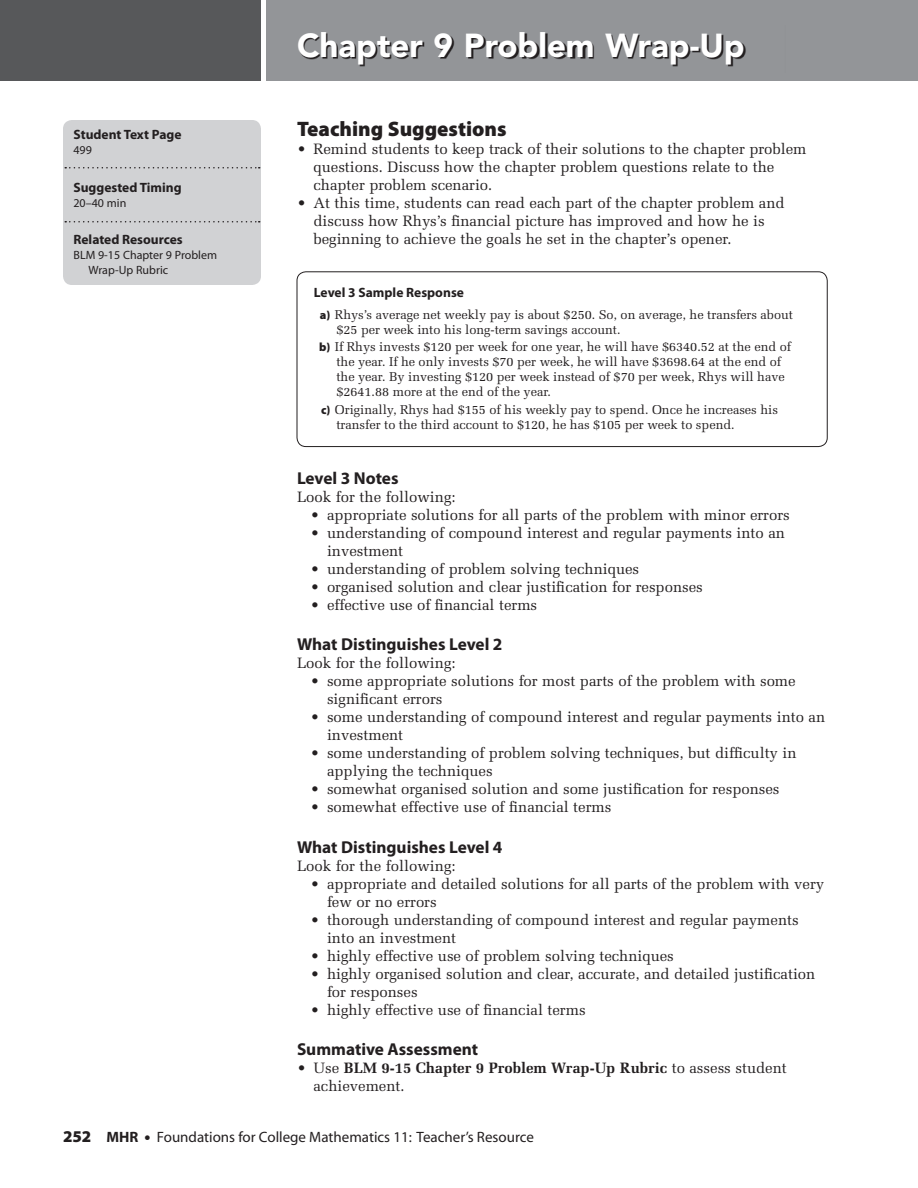
<style>
.page{position:relative;width:918px;height:1188px;background:#fff}
.page>*{position:absolute;margin:0;border:0;box-sizing:border-box;transform-origin:0 0}
.t1{font:900 33px "Avenir";color:#fff}
.t2{font:900 21px "Myriad Pro";color:#231f20}
.t3{font:700 17.25px "Myriad Pro";color:#231f20}
.t4{font:15px/18px "Melior";letter-spacing:-.005em;color:#231f20}
.t5{font:700 15px/18px "Melior";letter-spacing:-.005em;color:#231f20}
.t6{font:15px "Myriad";color:#231f20}
.t7{font:700 13.5px "Myriad Pro";color:#231f20}
.t8{font:12.75px/15px "Melior";letter-spacing:-.005em;color:#231f20}
.t9{font:12px/15px "Myriad Pro";color:#231f20}
.s1{font-family:"Myriad Pro";font-weight:900;font-size:12px}
.s2{font-weight:400}
.s3{font-family:"Myriad Pro";font-weight:900;font-size:16.5px}
.s4{font-weight:700}
</style>
<div class="page">
<div style="left:46px;top:0;width:872px;height:81px;background:#939598"></div>
<div style="left:63px;top:120px;width:198px;height:165px;background:#d1d2d4;border-radius:9px"></div>
<svg style="left:65px;top:167px;width:195px;height:2px"></svg>
<svg style="left:65px;top:221px;width:195px;height:2px"></svg>
<img style="left:299px;top:33px;width:447px;height:34px">
<div style="left:297px;top:271px;width:531px;height:176px;border:1px solid #231f20;border-radius:9px"></div>
<div style="left:261px;top:0;width:5px;height:81px;background:#fff"></div>
<div style="left:0;top:0;width:261px;height:81px;background:#57585a"></div>
<p class="t7" style="left:74px;top:126px;width:110px">Student Text Page</p>
<p class="t9" style="left:74px;top:142px;width:20px">499</p>
<p class="t7" style="left:74px;top:178px;width:110px">Suggested Timing</p>
<p class="t9" style="left:74px;top:195px;width:54px">20–40 min</p>
<p class="t7" style="left:74px;top:231px;width:111px">Related Resources</p>
<p class="t9" style="left:88px;top:247px;width:130px;text-indent:-15px">BLM 9-15 Chapter 9 Problem<br>Wrap-Up Rubric</p>
<h1 class="t1" style="left:297px;top:25px;width:449px">Chapter 9 Problem Wrap-Up</h1>
<h2 class="t2" style="left:297px;top:115px;width:211px">Teaching Suggestions</h2>
<p class="t4" style="left:314px;top:139px;width:495px;text-indent:-16px">• Remind students to keep track of their solutions to the chapter problem questions. Discuss how the chapter problem questions relate to the chapter problem scenario.</p>
<p class="t4" style="left:314px;top:193px;width:473px;text-indent:-16px">• At this time, students can read each part of the chapter problem and discuss how Rhys’s financial picture has improved and how he is beginning to achieve the goals he set in the chapter’s opener.</p>
<p class="t7" style="left:314px;top:284px;width:152px">Level 3 Sample Response</p>
<p class="t8" style="left:336px;top:307px;width:458px;text-indent:-16px"><span class="s1">a)</span> Rhys’s average net weekly pay is about $250. So, on average, he transfers about $25 per week into his long-term savings account.</p>
<p class="t8" style="left:336px;top:339px;width:456px;text-indent:-17px"><span class="s1">b)</span> If Rhys invests $120 per week for one year, he will have $6340.52 at the end of the year. If he only invests $70 per week, he will have $3698.64 at the end of the year. By investing $120 per week instead of $70 per week, Rhys will have $2641.88 more at the end of the year.</p>
<p class="t8" style="left:336px;top:402px;width:443px;text-indent:-15px"><span class="s1">c)</span> Originally, Rhys had $155 of his weekly pay to spend. Once he increases his transfer to the third account to $120, he has $105 per week to spend.</p>
<p class="t3" style="left:297px;top:467px;width:103px">Level 3 Notes</p>
<p class="t4" style="left:297px;top:487px;width:160px">Look for the following:</p>
<p class="t4" style="left:310px;top:505px;width:481px">• appropriate solutions for all parts of the problem with minor errors</p>
<p class="t4" style="left:327px;top:523px;width:460px;text-indent:-16px">• understanding of compound interest and regular payments into an investment</p>
<p class="t4" style="left:310px;top:559px;width:330px">• understanding of problem solving techniques</p>
<p class="t4" style="left:310px;top:577px;width:394px">• organised solution and clear justification for responses</p>
<p class="t4" style="left:310px;top:595px;width:228px">• effective use of financial terms</p>
<p class="t3" style="left:297px;top:633px;width:207px">What Distinguishes Level 2</p>
<p class="t4" style="left:297px;top:654px;width:160px">Look for the following:</p>
<p class="t4" style="left:327px;top:672px;width:470px;text-indent:-16px">• some appropriate solutions for most parts of the problem with some significant errors</p>
<p class="t4" style="left:327px;top:708px;width:500px;text-indent:-16px">• some understanding of compound interest and regular payments into an investment</p>
<p class="t4" style="left:327px;top:744px;width:471px;text-indent:-16px">• some understanding of problem solving techniques, but difficulty in applying the techniques</p>
<p class="t4" style="left:310px;top:780px;width:471px">• somewhat organised solution and some justification for responses</p>
<p class="t4" style="left:310px;top:798px;width:302px">• somewhat effective use of financial terms</p>
<p class="t3" style="left:297px;top:836px;width:207px">What Distinguishes Level 4</p>
<p class="t4" style="left:297px;top:856px;width:160px">Look for the following:</p>
<p class="t4" style="left:327px;top:874px;width:499px;text-indent:-16px">• appropriate and detailed solutions for all parts of the problem with very few or no errors</p>
<p class="t4" style="left:327px;top:910px;width:473px;text-indent:-16px">• thorough understanding of compound interest and regular payments into an investment</p>
<p class="t4" style="left:310px;top:946px;width:365px">• highly effective use of problem solving techniques</p>
<p class="t4" style="left:327px;top:964px;width:490px;text-indent:-16px">• highly organised solution and clear, accurate, and detailed justification for responses</p>
<p class="t4" style="left:310px;top:1000px;width:277px">• highly effective use of financial terms</p>
<p class="t3" style="left:297px;top:1038px;width:183px">Summative Assessment</p>
<p class="t5" style="left:314px;top:1059px;width:475px;text-indent:-16px"><span class="s2">• Use</span> BLM 9-15 Chapter 9 Problem Wrap-Up Rubric <span class="s2">to assess student achievement.</span></p>
<p class="t6" style="left:63px;top:1129px;width:472px"><span class="s3">252</span> <span class="s4">MHR</span> <span class="s3">•</span> Foundations for College Mathematics 11: Teacher’s Resource</p>
</div>
